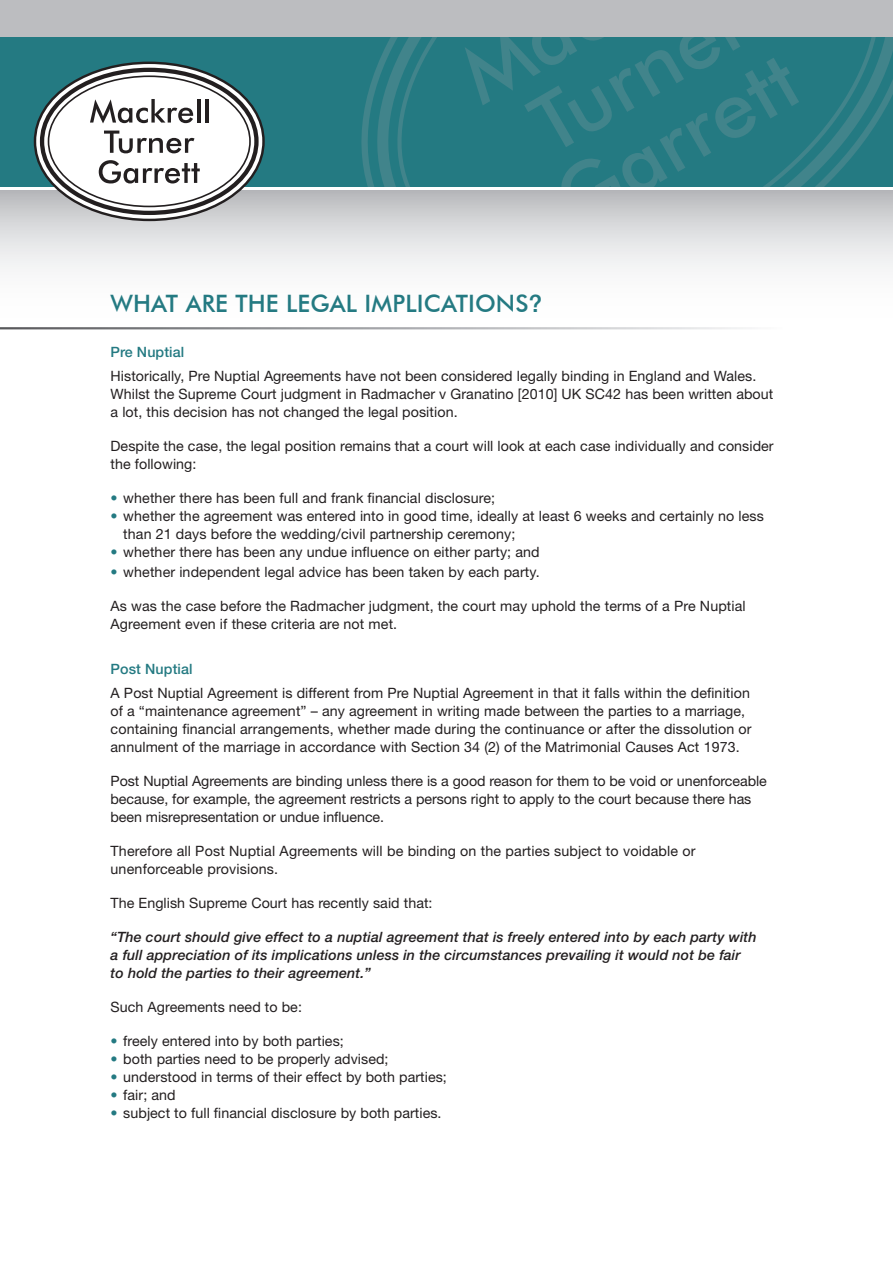
<style>
.page{position:relative;width:893px;height:1263px;background:#fff}
.page>*{position:absolute;margin:0;border:0;box-sizing:border-box;transform-origin:0 0}
.t1{font:500 24px "Futura BT";letter-spacing:.005em;color:#247a82}
.t2{font:14.25px/18px "Helvetica Neue";letter-spacing:.005em;color:#231f20}
.t3{font:italic 500 14.25px/18px "Helvetica Neue";letter-spacing:.01em;color:#231f20}
.t4{font:500 14.25px "Helvetica Neue";letter-spacing:.01em;color:#247a82}
.s1{font-family:"Helvetica Neue"}
.s2{color:#247a82}
</style>
<div class="page">
<svg style="left:0;top:190px;width:893px;height:140px"></svg>
<div style="left:0;top:31px;width:893px;height:155px;background:#247a82"></div>
<svg style="left:353px;top:36px;width:16px;height:150px"></svg>
<svg style="left:369px;top:36px;width:524px;height:150px"></svg>
<svg style="left:465px;top:36px;width:334px;height:150px"></svg>
<div style="left:0;top:0;width:893px;height:36px;background:#bcbdc0"></div>
<svg style="left:34px;top:62px;width:231px;height:159px"></svg>
<hr style="left:0;top:327px;width:782px;height:2px;background:#fff">
<p class="t1" style="left:111px;top:289px;width:433px">WHAT ARE THE LEGAL IMPLICATIONS<span class="s1">?</span></p>
<p class="t4" style="left:111px;top:343px;width:75px">Pre Nuptial</p>
<p class="t2" style="left:111px;top:367px;width:664px">Historically, Pre Nuptial Agreements have not been considered legally binding in England and Wales.<br>Whilst the Supreme Court judgment in Radmacher v Granatino [2010] UK SC42 has been written about a lot, this decision has not changed the legal position.</p>
<p class="t2" style="left:111px;top:437px;width:665px">Despite the case, the legal position remains that a court will look at each case individually and consider the following:</p>
<p class="t2" style="left:111px;top:489px;width:386px"><span class="s2">•</span> whether there has been full and frank financial disclosure;</p>
<p class="t2" style="left:123px;top:507px;width:642px;text-indent:-13px"><span class="s2">•</span> whether the agreement was entered into in good time, ideally at least 6 weeks and certainly no less than 21 days before the wedding/civil partnership ceremony;</p>
<p class="t2" style="left:111px;top:543px;width:431px"><span class="s2">•</span> whether there has been any undue influence on either party; and</p>
<p class="t2" style="left:111px;top:563px;width:431px"><span class="s2">•</span> whether independent legal advice has been taken by each party.</p>
<p class="t2" style="left:111px;top:597px;width:637px">As was the case before the Radmacher judgment, the court may uphold the terms of a Pre Nuptial<br>Agreement even if these criteria are not met.</p>
<p class="t4" style="left:111px;top:660px;width:84px">Post Nuptial</p>
<p class="t2" style="left:111px;top:684px;width:643px">A Post Nuptial Agreement is different from Pre Nuptial Agreement in that it falls within the definition of a “maintenance agreement” – any agreement in writing made between the parties to a marriage, containing financial arrangements, whether made during the continuance or after the dissolution or annulment of the marriage in accordance with Section 34 (2) of the Matrimonial Causes Act 1973.</p>
<p class="t2" style="left:111px;top:771px;width:658px">Post Nuptial Agreements are binding unless there is a good reason for them to be void or unenforceable because, for example, the agreement restricts a persons right to apply to the court because there has been misrepresentation or undue influence.</p>
<p class="t2" style="left:111px;top:841px;width:586px">Therefore all Post Nuptial Agreements will be binding on the parties subject to voidable or unenforceable provisions.</p>
<p class="t2" style="left:111px;top:893px;width:324px">The English Supreme Court has recently said that:</p>
<p class="t3" style="left:111px;top:927px;width:647px">“The court should give effect to a nuptial agreement that is freely entered into by each party with a full appreciation of its implications unless in the circumstances prevailing it would not be fair to hold the parties to their agreement.”</p>
<p class="t2" style="left:111px;top:997px;width:193px">Such Agreements need to be:</p>
<p class="t2" style="left:111px;top:1031px;width:235px"><span class="s2">•</span> freely entered into by both parties;</p>
<p class="t2" style="left:111px;top:1049px;width:279px"><span class="s2">•</span> both parties need to be properly advised;</p>
<p class="t2" style="left:111px;top:1067px;width:338px"><span class="s2">•</span> understood in terms of their effect by both parties;</p>
<p class="t2" style="left:111px;top:1085px;width:67px"><span class="s2">•</span> fair; and</p>
<p class="t2" style="left:111px;top:1103px;width:332px"><span class="s2">•</span> subject to full financial disclosure by both parties.</p>
</div>
